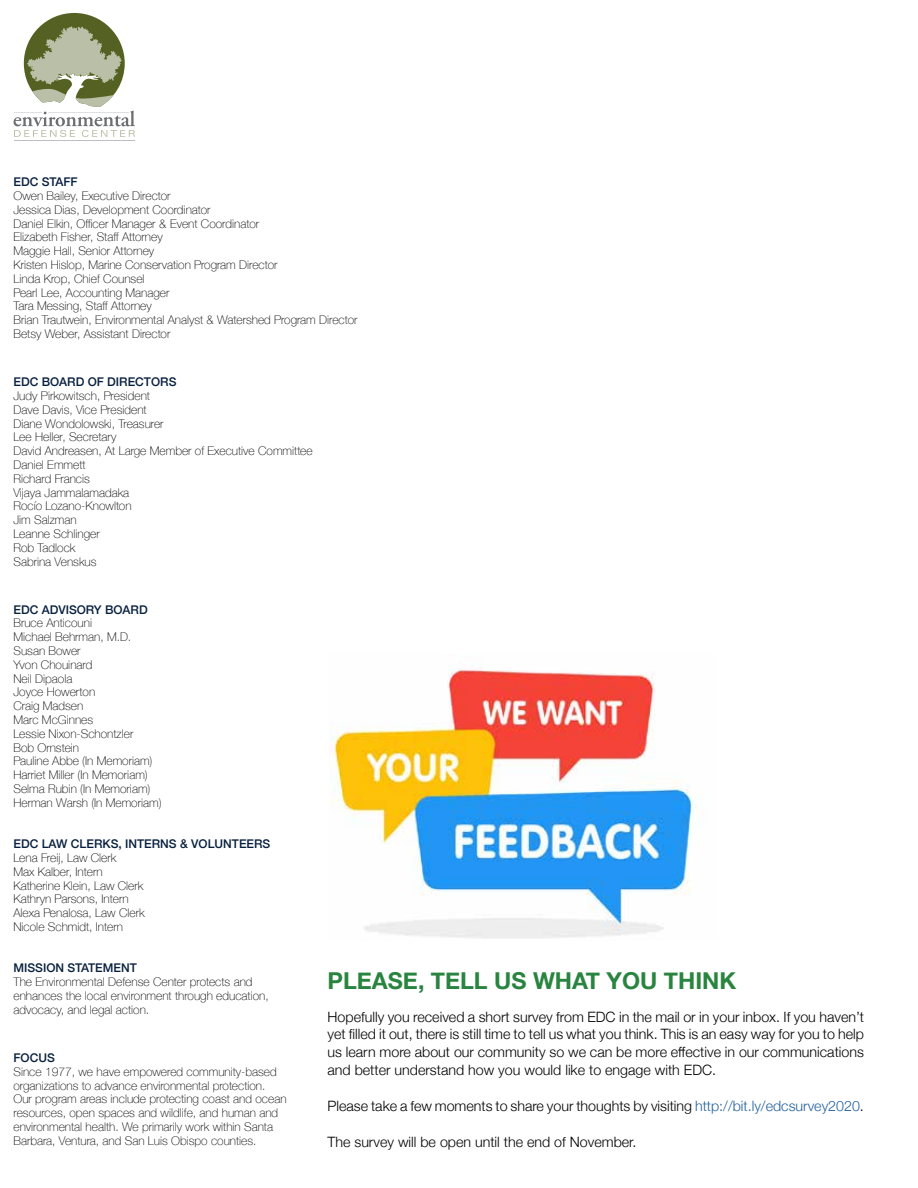
<style>
.page{position:relative;width:918px;height:1188px;background:#fff}
.page>*{position:absolute;margin:0;border:0;box-sizing:border-box;transform-origin:0 0}
.t1{font:700 23.25px "Helvetica Neue";color:#298440}
.t2{font:300 14.25px/18px "Helvetica Neue";color:#000;text-align:justify}
.t3{font:100 12px/13.8px "Helvetica Neue";color:#000}
.t4{font:500 12px "Helvetica Neue";color:#08203f}
.s1{color:#215e9e}
</style>
<div class="page">
<svg style="left:14px;top:13px;width:121px;height:124px"></svg>
<hr style="left:14px;top:140px;width:121px;height:1px;background:#bcbec0">
<img style="left:330px;top:669px;width:367px;height:270px">
<p class="t4" style="left:14px;top:172px;width:66px">EDC STAFF</p>
<p class="t3" style="left:14px;top:188px;width:346px">Owen Bailey, Executive Director<br>Jessica Dias, Development Coordinator<br>Daniel Elkin, Officer Manager &amp; Event Coordinator<br>Elizabeth Fisher, Staff Attorney<br>Maggie Hall, Senior Attorney<br>Kristen Hislop, Marine Conservation Program Director<br>Linda Krop, Chief Counsel<br>Pearl Lee, Accounting Manager<br>Tara Messing, Staff Attorney<br>Brian Trautwein, Environmental Analyst &amp; Watershed Program Director Betsy Weber, Assistant Director</p>
<p class="t4" style="left:14px;top:372px;width:164px">EDC BOARD OF DIRECTORS</p>
<p class="t3" style="left:14px;top:388px;width:301px">Judy Pirkowitsch, President<br>Dave Davis, Vice President<br>Diane Wondolowski, Treasurer<br>Lee Heller, Secretary<br>David Andreasen, At Large Member of Executive Committee<br>Daniel Emmett<br>Richard Francis<br>Vijaya Jammalamadaka<br>Rocío Lozano-Knowlton<br>Jim Salzman<br>Leanne Schlinger<br>Rob Tadlock<br>Sabrina Venskus</p>
<p class="t4" style="left:14px;top:600px;width:136px">EDC ADVISORY BOARD</p>
<p class="t3" style="left:14px;top:616px;width:150px">Bruce Anticouni<br>Michael Behrman, M.D.<br>Susan Bower<br>Yvon Chouinard<br>Neil Dipaola<br>Joyce Howerton<br>Craig Madsen<br>Marc McGinnes<br>Lessie Nixon-Schontzler<br>Bob Ornstein<br>Pauline Abbe (In Memoriam)<br>Harriet Miller (In Memoriam)<br>Selma Rubin (In Memoriam)<br>Herman Warsh (In Memoriam)</p>
<p class="t4" style="left:14px;top:834px;width:258px">EDC LAW CLERKS, INTERNS &amp; VOLUNTEERS</p>
<p class="t3" style="left:14px;top:850px;width:133px">Lena Freij, Law Clerk<br>Max Kalber, Intern<br>Katherine Klein, Law Clerk<br>Kathryn Parsons, Intern<br>Alexa Penalosa, Law Clerk<br>Nicole Schmidt, Intern</p>
<p class="t4" style="left:14px;top:959px;width:125px">MISSION STATEMENT</p>
<p class="t3" style="left:14px;top:975px;width:257px">The Environmental Defense Center protects and enhances the local environment through education, advocacy, and legal action.</p>
<p class="t4" style="left:14px;top:1048px;width:43px">FOCUS</p>
<p class="t3" style="left:14px;top:1064px;width:275px">Since 1977, we have empowered community-based organizations to advance environmental protection.<br>Our program areas include protecting coast and ocean resources, open spaces and wildlife, and human and environmental health. We primarily work within Santa Barbara, Ventura, and San Luis Obispo counties.</p>
<h1 class="t1" style="left:328px;top:963px;width:410px">PLEASE, TELL US WHAT YOU THINK</h1>
<p class="t2" style="left:328px;top:1006px;width:538px">Hopefully you received a short survey from EDC in the mail or in your inbox. If you haven’t yet filled it out, there is still time to tell us what you think. This is an easy way for you to help us learn more about our community so we can be more effective in our communications and better understand how you would like to engage with EDC.</p>
<p class="t2" style="left:328px;top:1096px;width:538px">Please take a few moments to share your thoughts by visiting <span class="s1">http://bit.ly/edcsurvey2020</span>.</p>
<p class="t2" style="left:328px;top:1132px;width:310px">The survey will be open until the end of November.</p>
</div>
